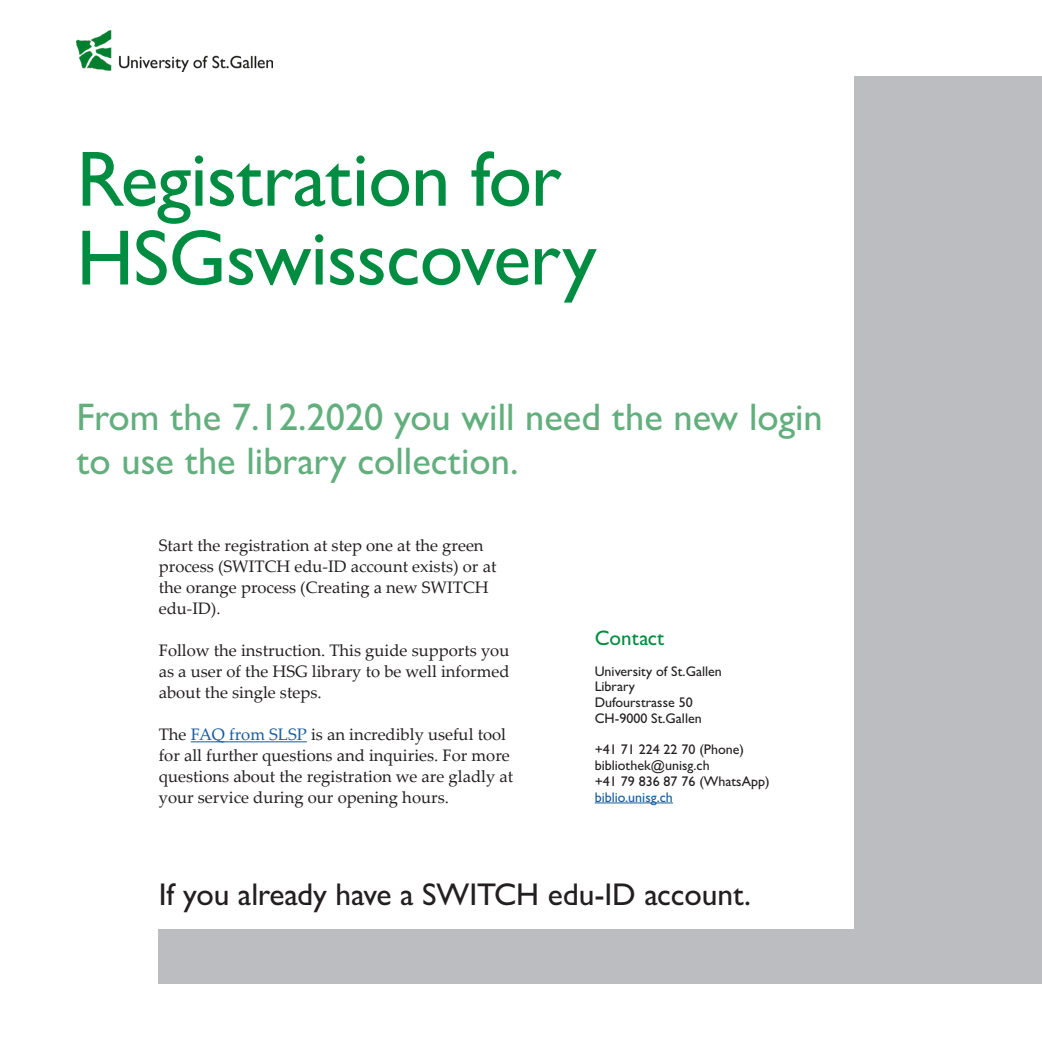
<style>
.page{position:relative;width:1042px;height:1042px;background:#fff}
.page>*{position:absolute;margin:0;border:0;box-sizing:border-box;transform-origin:0 0}
.NEW1_Titel_45{font:500 78.75px/78.8px "Gill Sans MT Pro";letter-spacing:-.01em;color:#008d42}
.NEW2_Titel_25{font:500 38.5px/43.8px "Gill Sans MT Pro";color:#62af7d}
.Titel_20_EN{font:500 31.5px "Gill Sans MT Pro";letter-spacing:-.005em;color:#231f20}
._40_00_Kontakt_Titel{font:500 21px "Gill Sans MT Pro";color:#008d42}
._20_00_Grundschrift{font:16.62px/21px "Palatino Linotype";color:#231f20}
._40_03_Kontakt_Adres{font:500 14px "Gill Sans MT Pro";color:#231f20}
._40_03_Kontakt_Adres-2{font:500 14px "Gill Sans MT Pro";color:#175d9e}
.s1{color:#175d9e}
</style>
<div class="page">
<hr style="left:191px;top:741px;width:116px;height:1px;background:#175d9e">
<div style="left:855px;top:76px;width:187px;height:908px;background:#bcbdc0"></div>
<hr style="left:595px;top:802px;width:78px;height:1px;background:#175d9e">
<div style="left:159px;top:929px;width:696px;height:55px;background:#bcbdc0"></div>
<img style="left:77px;top:30px;width:196px;height:42px">
<p class="NEW1_Titel_45" style="left:77px;top:139px;width:521px">Registration for<br>HSGswisscovery</p>
<p class="NEW2_Titel_25" style="left:77px;top:395px;width:748px">From the 7.12.2020 you will need the new login to use the library collection.</p>
<p class="_20_00_Grundschrift" style="left:159px;top:534px;width:326px">Start the registration at step one at the green</p>
<p class="_20_00_Grundschrift" style="left:159px;top:555px;width:339px">process (SWITCH edu-ID account exists) or at the orange process (Creating a new SWITCH edu-ID).</p>
<p class="_20_00_Grundschrift" style="left:159px;top:639px;width:352px;text-align:justify">Follow the instruction. This guide supports you as a user of the HSG library to be well informed about the single steps.</p>
<p class="_20_00_Grundschrift" style="left:159px;top:723px;width:356px">The <span class="s1">FAQ from SLSP</span> is an incredibly useful tool for all further questions and inquiries. For more questions about the registration we are gladly at your service during our opening hours.</p>
<p class="_40_00_Kontakt_Titel" style="left:595px;top:625px;width:71px">Contact</p>
<p class="_40_03_Kontakt_Adres" style="left:595px;top:662px;width:129px">University of St.Gallen</p>
<p class="_40_03_Kontakt_Adres" style="left:595px;top:678px;width:42px">Library</p>
<p class="_40_03_Kontakt_Adres" style="left:595px;top:694px;width:99px">Dufourstrasse 50</p>
<p class="_40_03_Kontakt_Adres" style="left:595px;top:710px;width:109px">CH-9000 St.Gallen</p>
<p class="_40_03_Kontakt_Adres" style="left:595px;top:741px;width:151px">+41 71 224 22 70 (Phone)</p>
<p class="_40_03_Kontakt_Adres" style="left:595px;top:757px;width:116px">bibliothek@unisg.ch</p>
<p class="_40_03_Kontakt_Adres" style="left:595px;top:773px;width:176px">+41 79 836 87 76 (WhatsApp)</p>
<p class="_40_03_Kontakt_Adres-2" style="left:595px;top:788px;width:80px">biblio.unisg.ch</p>
<p class="Titel_20_EN" style="left:159px;top:875px;width:593px">If you already have a SWITCH edu-ID account.</p>
</div>
